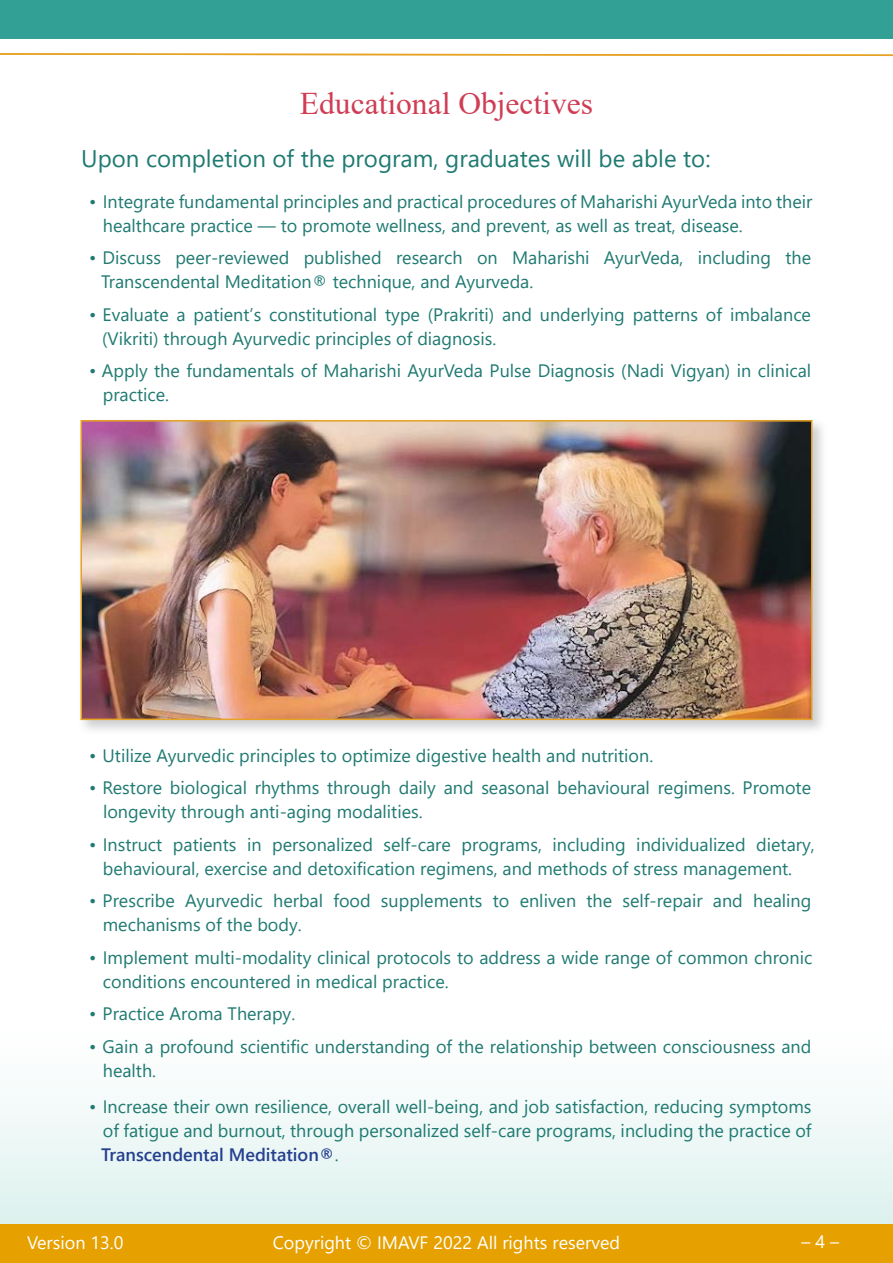
<style>
.page{position:relative;width:893px;height:1263px;background:#fff}
.page>*{position:absolute;margin:0;border:0;box-sizing:border-box;transform-origin:0 0}
.t1{font:31.5px "Times New Roman";color:#d03c53}
.t2{font:24px "Segoe UI";color:#1f7a72}
.t3{font:18px/24px "Segoe UI";color:#1f7a72}
.t4{font:18px "Segoe UI";color:#fff}
.s1{font-weight:600;color:#25408f}
</style>
<div class="page">
<div style="left:0;top:0;width:893px;height:38px;background:#33a096"></div>
<img style="left:0;top:1101px;width:893px;height:124px">
<div style="left:0;top:1225px;width:893px;height:38px;background:#e6a100"></div>
<svg style="left:0;top:53px;width:893px;height:4px"></svg>
<div style="left:78px;top:417px;width:750px;height:318px;background:#a5a7aa;opacity:.55"></div>
<img style="left:83px;top:423px;width:726px;height:294px">
<div style="left:80px;top:420px;width:732px;height:300px;border:2px solid #e6a223"></div>
<h1 class="t1" style="left:300px;top:81px;width:295px">Educational Objectives</h1>
<h2 class="t2" style="left:81px;top:136px;width:631px">Upon completion of the program, graduates will be able to:</h2>
<p class="t3" style="left:103px;top:188px;width:711px;text-indent:-14px">• Integrate fundamental principles and practical procedures of Maharishi AyurVeda into their healthcare practice — to promote wellness, and prevent, as well as treat, disease.</p>
<p class="t3" style="left:101px;top:244px;width:711px;text-indent:-12px">• Discuss peer-reviewed published research on Maharishi AyurVeda, including the<br>Transcendental Meditation® technique, and Ayurveda.</p>
<p class="t3" style="left:102px;top:301px;width:710px;text-indent:-13px">• Evaluate a patient’s constitutional type (Prakriti) and underlying patterns of imbalance (Vikriti) through Ayurvedic principles of diagnosis.</p>
<p class="t3" style="left:103px;top:357px;width:710px;text-indent:-14px">• Apply the fundamentals of Maharishi AyurVeda Pulse Diagnosis (Nadi Vigyan) in clinical practice.</p>
<p class="t3" style="left:89px;top:741px;width:566px">• Utilize Ayurvedic principles to optimize digestive health and nutrition.</p>
<p class="t3" style="left:103px;top:774px;width:710px;text-indent:-14px">• Restore biological rhythms through daily and seasonal behavioural regimens. Promote longevity through anti-aging modalities.</p>
<p class="t3" style="left:89px;top:830px;width:727px;text-align:center">• Instruct patients in personalized self-care programs, including individualized dietary, behavioural, exercise and detoxification regimens, and methods of stress management.</p>
<p class="t3" style="left:103px;top:887px;width:710px;text-indent:-14px">• Prescribe Ayurvedic herbal food supplements to enliven the self-repair and healing mechanisms of the body.</p>
<p class="t3" style="left:103px;top:943px;width:711px;text-indent:-14px">• Implement multi-modality clinical protocols to address a wide range of common chronic conditions encountered in medical practice.</p>
<p class="t3" style="left:89px;top:1000px;width:208px">• Practice Aroma Therapy.</p>
<p class="t3" style="left:103px;top:1032px;width:710px;text-indent:-14px">• Gain a profound scientific understanding of the relationship between consciousness and health.</p>
<p class="t3" style="left:101px;top:1093px;width:712px;text-align:justify;text-indent:-12px">• Increase their own resilience, overall well-being, and job satisfaction, reducing symptoms of fatigue and burnout, through personalized self-care programs, including the practice of <span class="s1">Transcendental Meditation®</span>.</p>
<p class="t4" style="left:27px;top:1225px;width:98px">Version 13.0</p>
<p class="t4" style="left:273px;top:1225px;width:349px">Copyright © IMAVF 2022 All rights reserved</p>
<p class="t4" style="left:801px;top:1224px;width:39px">– 4 –</p>
</div>
